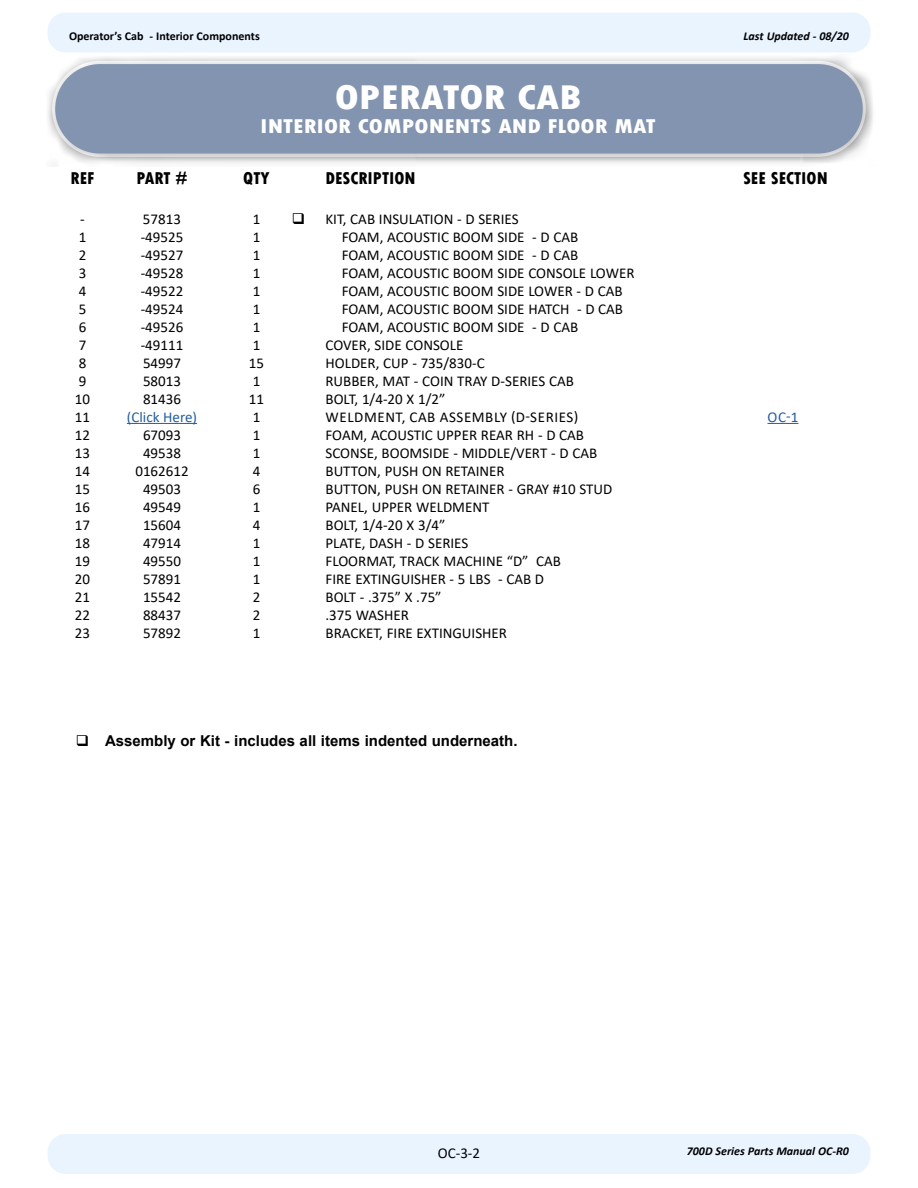
<style>
.page{position:relative;width:918px;height:1188px;background:#fff}
.page>*{position:absolute;margin:0;border:0;box-sizing:border-box;transform-origin:0 0}
.t1{font:800 condensed 36px "Tw Cen";color:#fff;scale:1.2 1}
.t2{font:800 condensed 21px "Tw Cen";color:#fff;scale:1.2 1}
.t3{font:800 condensed 18px "Tw Cen";color:#000}
.t4{font:15px "Calibri";color:#000}
.t5{font:15px "Calibri";color:#000101}
.t6{font:700 15px "Arial";color:#000}
.t7{font:15px "Calibri";letter-spacing:.04em;color:#000101}
.t8{font:15px "Calibri";color:#215e9e}
.t9{font:italic 700 12px "Calibri";color:#000}
.t10{font:700 12px "Calibri";color:#000}
</style>
<div class="page">
<div style="left:48px;top:1134px;width:822px;height:40px;background:#eaf4ff;border-radius:18px"></div>
<div style="left:48px;top:13px;width:822px;height:39px;background:#eaf4ff;border-radius:18px"></div>
<hr style="left:127px;top:423px;width:70px;height:1px;background:#215e9e">
<hr style="left:767px;top:423px;width:32px;height:1px;background:#215e9e">
<div style="left:46px;top:55px;width:830px;height:112px;background:#f8f8f8"></div>
<div style="left:49px;top:58px;width:824px;height:105px;background:#000;opacity:.28"></div>
<div style="left:55px;top:64px;width:808px;height:90px;background:#8294b0;border-radius:45px"></div>
<p class="t10" style="left:69px;top:27px;width:192px">Operator’s Cab - Interior Components</p>
<h1 class="t1" style="left:335px;top:76px;width:207px">OPERATOR CAB</h1>
<h2 class="t2" style="left:260px;top:114px;width:331px">INTERIOR COMPONENTS AND FLOOR MAT</h2>
<p class="t9" style="left:744px;top:27px;width:107px">Last Updated - 08/20</p>
<p class="t3" style="left:71px;top:168px;width:25px">REF</p>
<p class="t3" style="left:136px;top:168px;width:53px">PART #</p>
<p class="t3" style="left:243px;top:168px;width:28px">QTY</p>
<p class="t3" style="left:326px;top:168px;width:92px">DESCRIPTION</p>
<p class="t3" style="left:743px;top:168px;width:86px">SEE SECTION</p>
<p class="t4" style="left:80px;top:208px;width:6px">-</p>
<p class="t4" style="left:143px;top:208px;width:40px">57813</p>
<p class="t4" style="left:253px;top:208px;width:9px">1</p>
<p class="t4" style="left:292px;top:208px;width:228px">❑ KIT, CAB INSULATION - D SERIES</p>
<p class="t4" style="left:79px;top:226px;width:9px">1</p>
<p class="t4" style="left:141px;top:226px;width:44px">-49525</p>
<p class="t4" style="left:253px;top:226px;width:9px">1</p>
<p class="t4" style="left:342px;top:226px;width:238px">FOAM, ACOUSTIC BOOM SIDE - D CAB</p>
<p class="t4" style="left:79px;top:244px;width:9px">2</p>
<p class="t4" style="left:141px;top:244px;width:44px">-49527</p>
<p class="t4" style="left:253px;top:244px;width:9px">1</p>
<p class="t4" style="left:342px;top:244px;width:238px">FOAM, ACOUSTIC BOOM SIDE - D CAB</p>
<p class="t4" style="left:79px;top:262px;width:9px">3</p>
<p class="t4" style="left:141px;top:262px;width:44px">-49528</p>
<p class="t4" style="left:253px;top:262px;width:9px">1</p>
<p class="t4" style="left:342px;top:262px;width:294px">FOAM, ACOUSTIC BOOM SIDE CONSOLE LOWER</p>
<p class="t4" style="left:79px;top:280px;width:9px">4</p>
<p class="t4" style="left:141px;top:280px;width:44px">-49522</p>
<p class="t4" style="left:253px;top:280px;width:9px">1</p>
<p class="t4" style="left:342px;top:280px;width:283px">FOAM, ACOUSTIC BOOM SIDE LOWER - D CAB</p>
<p class="t4" style="left:79px;top:298px;width:9px">5</p>
<p class="t4" style="left:141px;top:298px;width:44px">-49524</p>
<p class="t4" style="left:253px;top:298px;width:9px">1</p>
<p class="t4" style="left:342px;top:298px;width:283px">FOAM, ACOUSTIC BOOM SIDE HATCH - D CAB</p>
<p class="t4" style="left:79px;top:316px;width:9px">6</p>
<p class="t4" style="left:141px;top:316px;width:44px">-49526</p>
<p class="t4" style="left:253px;top:316px;width:9px">1</p>
<p class="t4" style="left:342px;top:316px;width:238px">FOAM, ACOUSTIC BOOM SIDE - D CAB</p>
<p class="t4" style="left:79px;top:334px;width:9px">7</p>
<p class="t4" style="left:141px;top:334px;width:44px">-49111</p>
<p class="t4" style="left:253px;top:334px;width:9px">1</p>
<p class="t4" style="left:326px;top:334px;width:139px">COVER, SIDE CONSOLE</p>
<p class="t4" style="left:79px;top:352px;width:9px">8</p>
<p class="t4" style="left:143px;top:352px;width:40px">54997</p>
<p class="t4" style="left:249px;top:352px;width:17px">15</p>
<p class="t4" style="left:326px;top:352px;width:161px">HOLDER, CUP - 735/830-C</p>
<p class="t4" style="left:79px;top:370px;width:9px">9</p>
<p class="t4" style="left:143px;top:370px;width:40px">58013</p>
<p class="t4" style="left:253px;top:370px;width:9px">1</p>
<p class="t5" style="left:326px;top:370px;width:250px">RUBBER, MAT - COIN TRAY D-SERIES CAB</p>
<p class="t5" style="left:75px;top:388px;width:17px">10</p>
<p class="t5" style="left:143px;top:388px;width:40px">81436</p>
<p class="t5" style="left:249px;top:388px;width:17px">11</p>
<p class="t5" style="left:326px;top:388px;width:121px">BOLT, 1/4-20 X 1/2”</p>
<p class="t5" style="left:75px;top:406px;width:17px">11</p>
<p class="t8" style="left:127px;top:406px;width:72px">(Click Here)</p>
<p class="t5" style="left:253px;top:406px;width:9px">1</p>
<p class="t7" style="left:326px;top:406px;width:254px">WELDMENT, CAB ASSEMBLY (D-SERIES)</p>
<p class="t8" style="left:768px;top:406px;width:33px">OC-1</p>
<p class="t5" style="left:75px;top:424px;width:17px">12</p>
<p class="t5" style="left:143px;top:424px;width:40px">67093</p>
<p class="t5" style="left:253px;top:424px;width:9px">1</p>
<p class="t5" style="left:326px;top:424px;width:260px">FOAM, ACOUSTIC UPPER REAR RH - D CAB</p>
<p class="t5" style="left:75px;top:442px;width:17px">13</p>
<p class="t5" style="left:143px;top:442px;width:40px">49538</p>
<p class="t5" style="left:253px;top:442px;width:9px">1</p>
<p class="t5" style="left:326px;top:442px;width:273px">SCONSE, BOOMSIDE - MIDDLE/VERT - D CAB</p>
<p class="t5" style="left:75px;top:460px;width:17px">14</p>
<p class="t5" style="left:135px;top:460px;width:55px">0162612</p>
<p class="t5" style="left:253px;top:460px;width:9px">4</p>
<p class="t5" style="left:326px;top:460px;width:181px">BUTTON, PUSH ON RETAINER</p>
<p class="t5" style="left:75px;top:478px;width:17px">15</p>
<p class="t5" style="left:143px;top:478px;width:40px">49503</p>
<p class="t5" style="left:253px;top:478px;width:9px">6</p>
<p class="t5" style="left:326px;top:478px;width:288px">BUTTON, PUSH ON RETAINER - GRAY #10 STUD</p>
<p class="t5" style="left:75px;top:496px;width:17px">16</p>
<p class="t5" style="left:143px;top:496px;width:40px">49549</p>
<p class="t5" style="left:253px;top:496px;width:9px">1</p>
<p class="t5" style="left:326px;top:496px;width:165px">PANEL, UPPER WELDMENT</p>
<p class="t5" style="left:75px;top:514px;width:17px">17</p>
<p class="t5" style="left:143px;top:514px;width:40px">15604</p>
<p class="t5" style="left:253px;top:514px;width:9px">4</p>
<p class="t5" style="left:326px;top:514px;width:121px">BOLT, 1/4-20 X 3/4”</p>
<p class="t4" style="left:75px;top:532px;width:17px">18</p>
<p class="t4" style="left:143px;top:532px;width:40px">47914</p>
<p class="t4" style="left:253px;top:532px;width:9px">1</p>
<p class="t4" style="left:326px;top:532px;width:144px">PLATE, DASH - D SERIES</p>
<p class="t4" style="left:75px;top:550px;width:17px">19</p>
<p class="t4" style="left:143px;top:550px;width:40px">49550</p>
<p class="t4" style="left:253px;top:550px;width:9px">1</p>
<p class="t4" style="left:326px;top:550px;width:237px">FLOORMAT, TRACK MACHINE “D” CAB</p>
<p class="t4" style="left:75px;top:568px;width:17px">20</p>
<p class="t4" style="left:143px;top:568px;width:40px">57891</p>
<p class="t4" style="left:253px;top:568px;width:9px">1</p>
<p class="t4" style="left:326px;top:568px;width:220px">FIRE EXTINGUISHER - 5 LBS - CAB D</p>
<p class="t4" style="left:75px;top:586px;width:17px">21</p>
<p class="t4" style="left:143px;top:586px;width:40px">15542</p>
<p class="t4" style="left:253px;top:586px;width:9px">2</p>
<p class="t4" style="left:326px;top:586px;width:118px">BOLT - .375” X .75”</p>
<p class="t4" style="left:75px;top:604px;width:17px">22</p>
<p class="t4" style="left:143px;top:604px;width:40px">88437</p>
<p class="t4" style="left:253px;top:604px;width:9px">2</p>
<p class="t4" style="left:326px;top:604px;width:85px">.375 WASHER</p>
<p class="t4" style="left:75px;top:622px;width:17px">23</p>
<p class="t4" style="left:143px;top:622px;width:40px">57892</p>
<p class="t4" style="left:253px;top:622px;width:9px">1</p>
<p class="t4" style="left:326px;top:622px;width:183px">BRACKET, FIRE EXTINGUISHER</p>
<p class="t6" style="left:76px;top:730px;width:443px">❑ Assembly or Kit - includes all items indented underneath.</p>
<p class="t4" style="left:438px;top:1142px;width:44px">OC-3-2</p>
<p class="t9" style="left:687px;top:1142px;width:164px">700D Series Parts Manual OC-R0</p>
</div>
